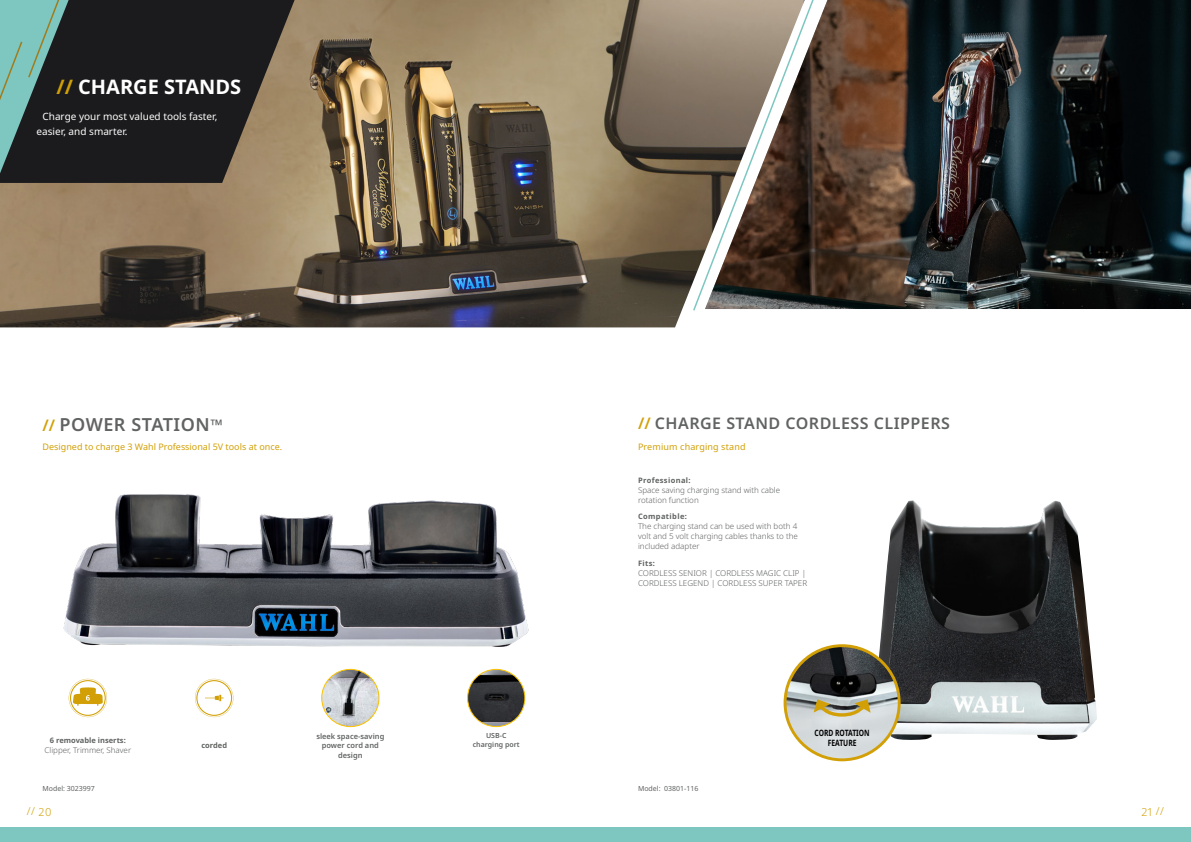
<style>
.page{position:relative;width:1191px;height:842px;background:#fff}
.page>*{position:absolute;margin:0;border:0;box-sizing:border-box;transform-origin:0 0}
.t1{font:700 20px "Noto Sans";color:#fff}
.t2{font:600 18px "Noto Sans";letter-spacing:.03em;color:#606361}
.t3{font:600 16px "Noto Sans";letter-spacing:.03em;color:#606361}
.t4{font:300 11px "Noto Sans";color:#d2a006}
.t5{font:10px/15px "Noto Sans";color:#fff}
.t6{font:9px "Noto Sans";color:#d2a006}
.t7{font:700 8.7px/10.2px "Noto Sans";color:#000;text-align:center;scale:.77 1}
.t8{font:300 8px/10px "Noto Sans";color:#606361}
.t9{font:700 7.5px "Noto Sans";letter-spacing:.05em;color:#606361}
.t10{font:600 7.5px/9.6px "Noto Sans";color:#606361;text-align:center}
.t11{font:700 7.5px "Noto Sans";color:#606361}
.t12{font:7px "Noto Sans";color:#606361}
.t13{font:600 7px/8.4px "Noto Sans";color:#606361;text-align:center}
.s1{color:#d2a006}
.s2{font-size:16px;color:#d2a006}
.s3{font-size:16px}
</style>
<div class="page">
<img style="left:873px;top:500px;width:224px;height:240px">
<img style="left:785px;top:646px;width:114px;height:114px;border-radius:57px">
<div style="left:783px;top:644px;width:117px;height:117px;border:3px solid #d2a006;border-radius:50%"></div>
<svg style="left:813px;top:699px;width:57px;height:19px"></svg>
<img style="left:63px;top:494px;width:466px;height:153px">
<img style="left:0;top:0;width:692px;height:327px">
<img style="left:467px;top:669px;width:58px;height:58px;border-radius:29px">
<img style="left:467px;top:675px;width:58px;height:52px">
<div style="left:467px;top:669px;width:58px;height:58px;border:1px solid #fdc400;border-radius:50%"></div>
<img style="left:322px;top:670px;width:57px;height:57px">
<div style="left:321px;top:669px;width:58px;height:58px;border:1px solid #fdc400;border-radius:50%"></div>
<img style="left:968px;top:0;width:223px;height:309px">
<svg style="left:692px;top:0;width:276px;height:311px;background:#625449"></svg>
<svg style="left:0;top:0;width:327px;height:228px;background:#535145"></svg>
<div style="left:0;top:828px;width:1191px;height:14px;background:#7dc7c0"></div>
<svg style="left:195px;top:679px;width:38px;height:38px"></svg>
<svg style="left:69px;top:679px;width:38px;height:38px"></svg>
<h1 class="t1" style="left:56px;top:72px;width:186px"><span class="s1">//</span> CHARGE STANDS</h1>
<p class="t5" style="left:37px;top:109px;width:182px;text-indent:6px">Charge your most valued tools faster, easier, and smarter.</p>
<h2 class="t2" style="left:43px;top:412px;width:182px"><span class="s2">//</span> POWER STATION<span class="s3">™</span></h2>
<h3 class="t3" style="left:638px;top:412px;width:313px"><span class="s1">//</span> CHARGE STAND CORDLESS CLIPPERS</h3>
<p class="t6" style="left:43px;top:440px;width:241px">Designed to charge 3 Wahl Professional 5V tools at once.</p>
<p class="t6" style="left:638px;top:440px;width:109px">Premium charging stand</p>
<p class="t9" style="left:638px;top:474px;width:54px">Professional:</p>
<p class="t8" style="left:638px;top:485px;width:144px">Space saving charging stand with cable rotation function</p>
<p class="t9" style="left:638px;top:511px;width:50px">Compatible:</p>
<p class="t8" style="left:638px;top:521px;width:161px;text-align:justify">The charging stand can be used with both 4 volt and 5 volt charging cables thanks to the included adapter</p>
<p class="t9" style="left:638px;top:558px;width:19px">Fits:</p>
<p class="t8" style="left:638px;top:568px;width:171px">CORDLESS SENIOR | CORDLESS MAGIC CLIP |<br>CORDLESS LEGEND | CORDLESS SUPER TAPER</p>
<p class="t11" style="left:50px;top:735px;width:77px">6 removable inserts:</p>
<p class="t8" style="left:45px;top:745px;width:88px">Clipper, Trimmer, Shaver</p>
<p class="t10" style="left:316px;top:731px;width:70px">sleek space-saving power cord and design</p>
<p class="t9" style="left:201px;top:740px;width:27px">corded</p>
<p class="t13" style="left:473px;top:732px;width:48px">USB-C charging port</p>
<p class="t7" style="left:814px;top:728px;width:73px">CORD ROTATION<br>FEATURE</p>
<p class="t12" style="left:43px;top:783px;width:54px">Model: 3023997</p>
<p class="t12" style="left:638px;top:783px;width:62px">Model: 03801-116</p>
<h3 class="t4" style="left:27px;top:804px;width:26px">// 20</h3>
<h3 class="t4" style="left:1141px;top:804px;width:24px">21 //</h3>
</div>
